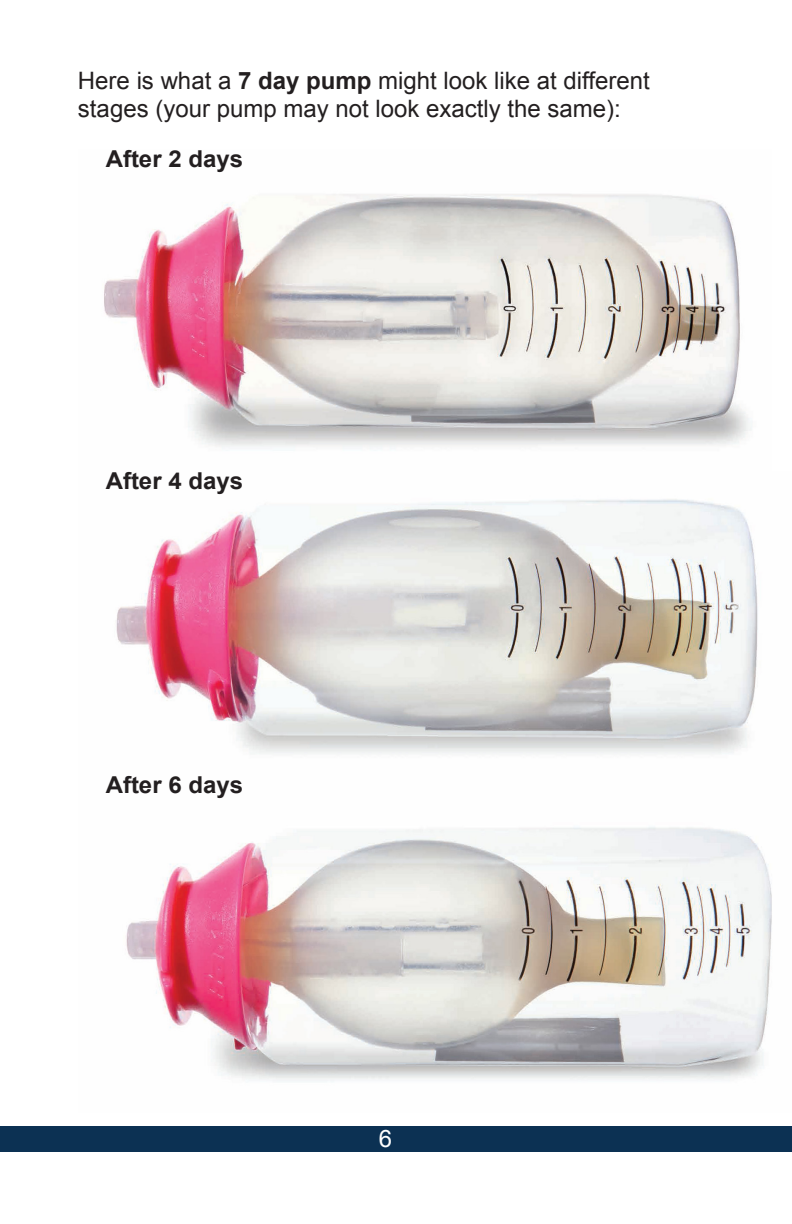
<style>
.page{position:relative;width:792px;height:1224px;background:#fff}
.page>*{position:absolute;margin:0;border:0;box-sizing:border-box;transform-origin:0 0}
.t1{font:24px/28px "Arial";color:#231f20}
.t2{font:24px "Arial";color:#fff}
.t3{font:700 23.2px "Arial";color:#231f20}
.s1{font-weight:700}
</style>
<div class="page">
<div style="left:0;top:1126px;width:792px;height:26px;background:#0c3153"></div>
<img style="left:104px;top:194px;width:648px;height:255px">
<img style="left:116px;top:499px;width:656px;height:583px">
<p class="t1" style="left:78px;top:67px;width:573px">Here is what a <span class="s1">7 day pump</span> might look like at different stages (your pump may not look exactly the same):</p>
<p class="t3" style="left:106px;top:143px;width:139px">After 2 days</p>
<p class="t3" style="left:106px;top:465px;width:139px">After 4 days</p>
<p class="t3" style="left:106px;top:770px;width:139px">After 6 days</p>
<p class="t2" style="left:379px;top:1123px;width:15px">6</p>
</div>
